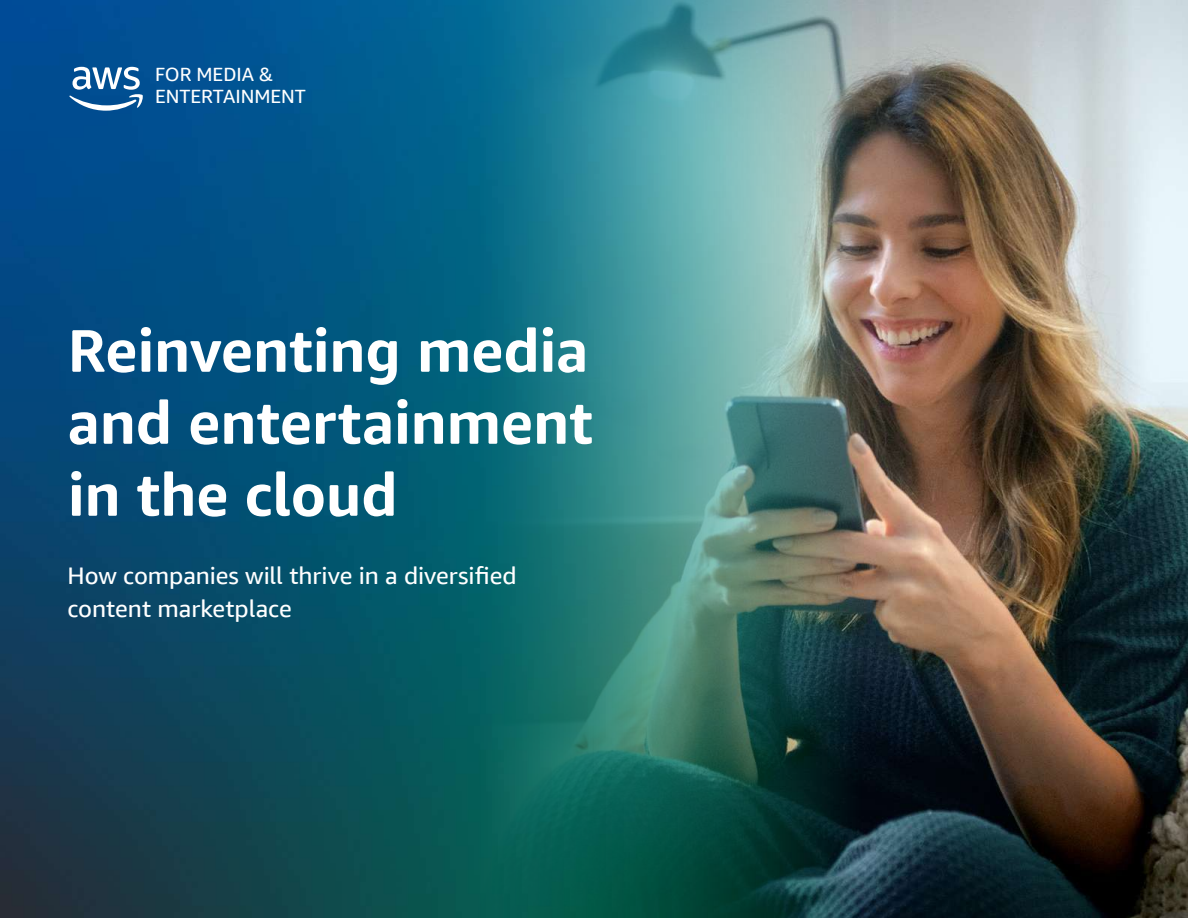
<style>
.page{position:relative;width:1188px;height:918px;background:#fff}
.page>*{position:absolute;margin:0;border:0;box-sizing:border-box;transform-origin:0 0}
.t1{font:700 60px/72px "Amazon Ember Display";letter-spacing:-.01em;color:#fff;text-align:justify}
.t2{font:24px/33px "Amazon Ember Display";letter-spacing:-.005em;color:#fff}
.t3{font:19.2px/22.5px "Amazon Ember Display";color:#fff}
</style>
<div class="page">
<img style="left:0;top:0;width:1188px;height:918px">
<svg style="left:69px;top:67px;width:74px;height:44px"></svg>
<p class="t3" style="left:155px;top:63px;width:152px">FOR MEDIA &amp;<br>ENTERTAINMENT</p>
<h1 class="t1" style="left:68px;top:315px;width:527px">Reinventing media and entertainment in the cloud</h1>
<p class="t2" style="left:68px;top:559px;width:451px">How companies will thrive in a diversified content marketplace</p>
</div>
